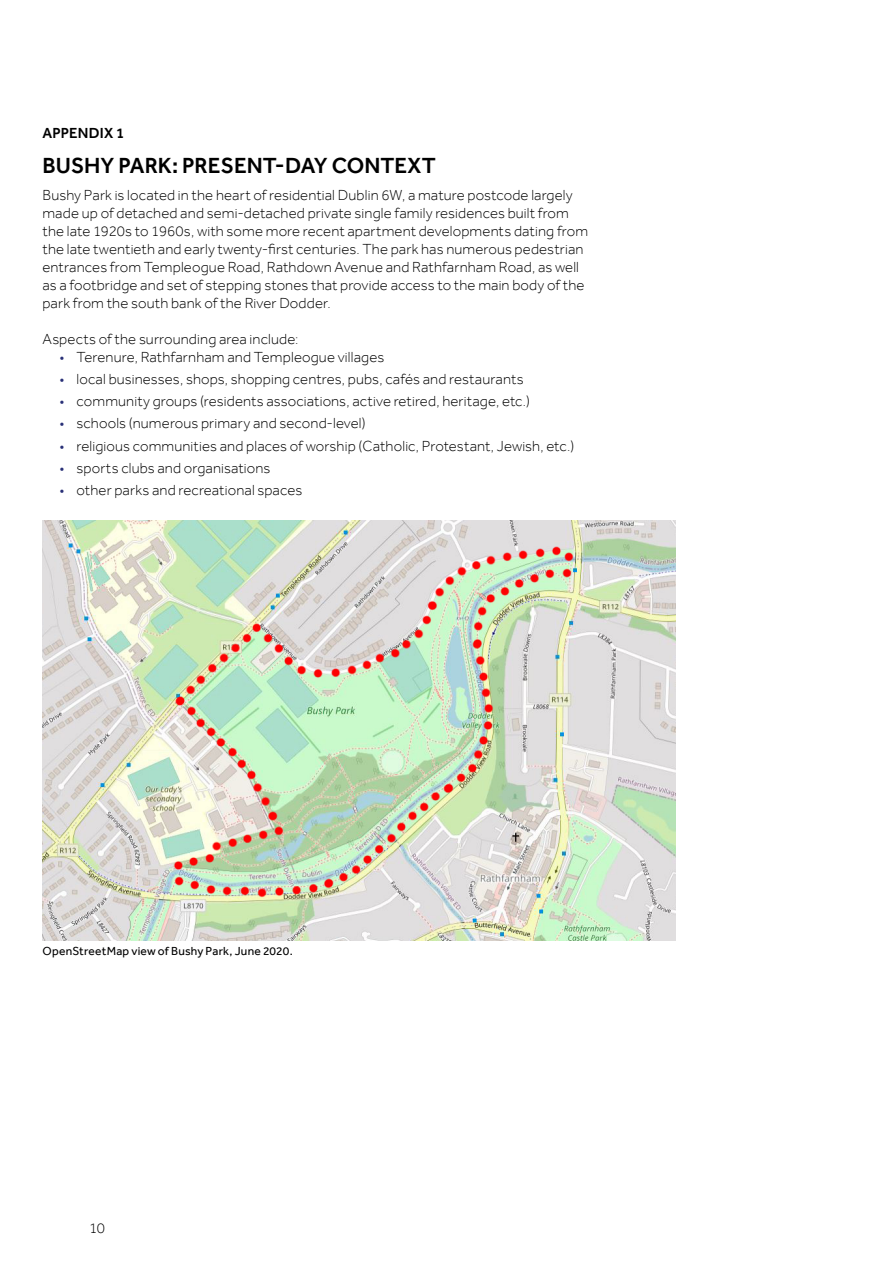
<style>
.page{position:relative;width:893px;height:1263px;background:#fff}
.page>*{position:absolute;margin:0;border:0;box-sizing:border-box;transform-origin:0 0}
.t1{font:500 22.5px "Effra";letter-spacing:-.005em;color:#000}
.t2{font:300 15px/18px "Effra";letter-spacing:.01em;color:#000}
.t3{font:500 15px "Effra";letter-spacing:.01em;color:#000}
.t4{font:12px "Effra";letter-spacing:.015em;color:#000}
.s1{color:#293077}
</style>
<div class="page">
<img style="left:43px;top:520px;width:633px;height:421px">
<p class="t3" style="left:43px;top:124px;width:83px">APPENDIX 1</p>
<h1 class="t1" style="left:43px;top:152px;width:395px">BUSHY PARK: PRESENT-DAY CONTEXT</h1>
<p class="t2" style="left:43px;top:185px;width:547px">Bushy Park is located in the heart of residential Dublin 6W, a mature postcode largely made up of detached and semi-detached private single family residences built from the late 1920s to 1960s, with some more recent apartment developments dating from the late twentieth and early twenty-first centuries. The park has numerous pedestrian entrances from Templeogue Road, Rathdown Avenue and Rathfarnham Road, as well as a footbridge and set of stepping stones that provide access to the main body of the park from the south bank of the River Dodder.</p>
<p class="t2" style="left:43px;top:329px;width:258px">Aspects of the surrounding area include:</p>
<p class="t2" style="left:60px;top:347px;width:326px"><span class="s1">•</span> Terenure, Rathfarnham and Templeogue villages</p>
<p class="t2" style="left:60px;top:370px;width:466px"><span class="s1">•</span> local businesses, shops, shopping centres, pubs, cafés and restaurants</p>
<p class="t2" style="left:60px;top:392px;width:472px"><span class="s1">•</span> community groups (residents associations, active retired, heritage, etc.)</p>
<p class="t2" style="left:60px;top:414px;width:308px"><span class="s1">•</span> schools (numerous primary and second-level)</p>
<p class="t2" style="left:60px;top:436px;width:516px"><span class="s1">•</span> religious communities and places of worship (Catholic, Protestant, Jewish, etc.)</p>
<p class="t2" style="left:60px;top:459px;width:212px"><span class="s1">•</span> sports clubs and organisations</p>
<p class="t2" style="left:60px;top:481px;width:244px"><span class="s1">•</span> other parks and recreational spaces</p>
<p class="t4" style="left:43px;top:944px;width:252px">OpenStreetMap view of Bushy Park, June 2020.</p>
<p class="t2" style="left:89px;top:1219px;width:17px">10</p>
</div>
